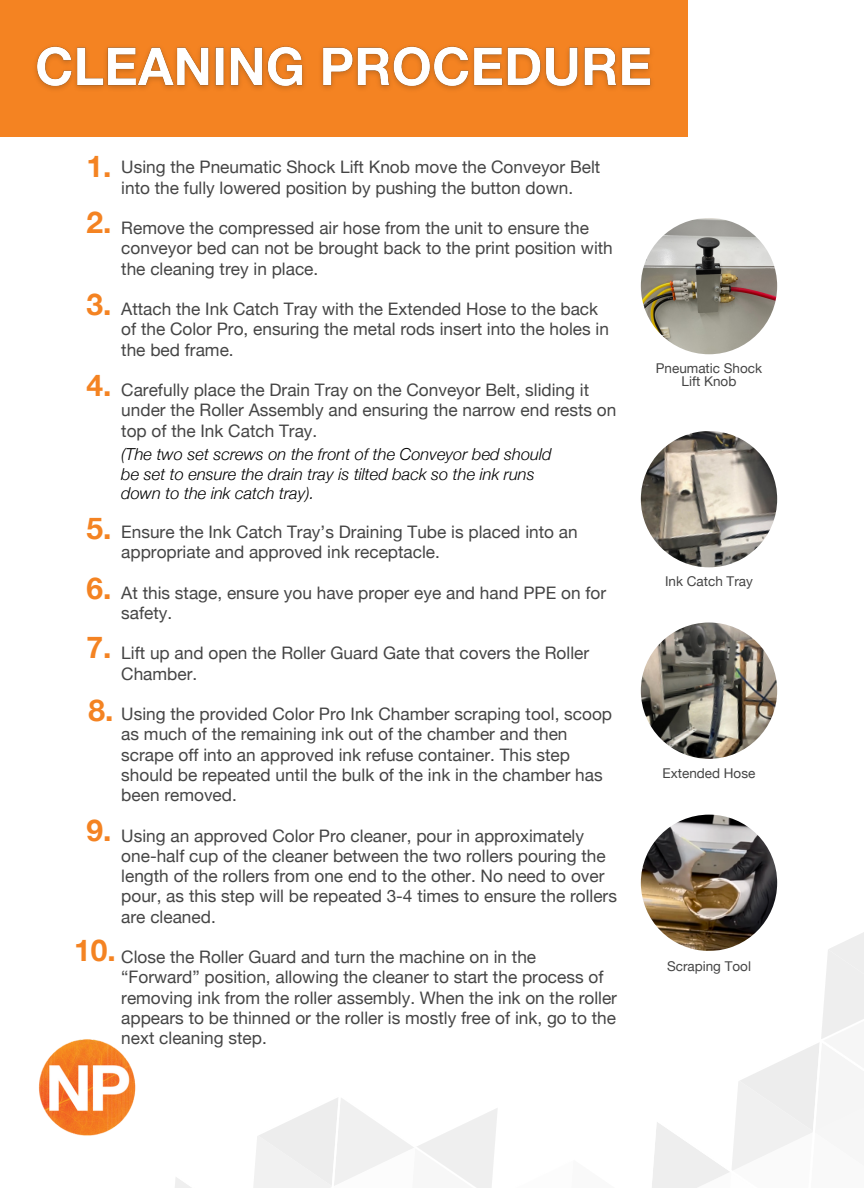
<style>
.page{position:relative;width:864px;height:1188px;background:#fff}
.page>*{position:absolute;margin:0;border:0;box-sizing:border-box;transform-origin:0 0}
.t1{font:700 30px "Helvetica Neue";color:#f48322}
.t2{font:17.25px/20.2px "Helvetica Neue";color:#454545}
.t3{font:italic 300 16.5px/19.2px "Helvetica Neue";color:#000}
.t4{font:13.5px "Helvetica Neue";color:#454545}
</style>
<div class="page">
<svg style="left:175px;top:905px;width:689px;height:283px"></svg>
<div style="left:0;top:0;width:687px;height:137px;background:#f48322"></div>
<img style="left:38px;top:1039px;width:98px;height:97px">
<img style="left:641px;top:218px;width:136px;height:136px;border-radius:50%">
<img style="left:641px;top:431px;width:136px;height:136px;border-radius:50%">
<img style="left:641px;top:623px;width:136px;height:136px;border-radius:50%">
<img style="left:641px;top:815px;width:136px;height:136px;border-radius:50%">
<img style="left:35px;top:46px;width:617px;height:44px">
<p class="t1" style="left:86px;top:148px;width:27px">1.</p>
<p class="t1" style="left:86px;top:203px;width:27px">2.</p>
<h2 class="t1" style="left:86px;top:285px;width:27px">3.</h2>
<p class="t1" style="left:86px;top:367px;width:27px">4.</p>
<h3 class="t2" style="left:121px;top:157px;width:481px">Using the Pneumatic Shock Lift Knob move the Conveyor Belt into the fully lowered position by pushing the button down.</h3>
<h3 class="t2" style="left:121px;top:218px;width:493px">Remove the compressed air hose from the unit to ensure the conveyor bed can not be brought back to the print position with the cleaning trey in place.</h3>
<h3 class="t2" style="left:121px;top:299px;width:489px">Attach the Ink Catch Tray with the Extended Hose to the back of the Color Pro, ensuring the metal rods insert into the holes in the bed frame.</h3>
<h3 class="t2" style="left:121px;top:380px;width:497px">Carefully place the Drain Tray on the Conveyor Belt, sliding it under the Roller Assembly and ensuring the narrow end rests on top of the Ink Catch Tray.</h3>
<h2 class="t3" style="left:121px;top:445px;width:432px">(The two set screws on the front of the Conveyor bed should be set to ensure the drain tray is tilted back so the ink runs down to the ink catch tray).</h2>
<h2 class="t1" style="left:86px;top:509px;width:27px">5.</h2>
<h2 class="t1" style="left:86px;top:570px;width:27px">6.</h2>
<p class="t1" style="left:86px;top:629px;width:27px">7.</p>
<h3 class="t2" style="left:121px;top:521px;width:458px">Ensure the Ink Catch Tray’s Draining Tube is placed into an appropriate and approved ink receptacle.</h3>
<h3 class="t2" style="left:121px;top:582px;width:486px">At this stage, ensure you have proper eye and hand PPE on for safety.</h3>
<h3 class="t2" style="left:121px;top:643px;width:469px">Lift up and open the Roller Guard Gate that covers the Roller<br>Chamber.</h3>
<h2 class="t2" style="left:121px;top:704px;width:492px">Using the provided Color Pro Ink Chamber scraping tool, scoop as much of the remaining ink out of the chamber and then scrape off into an approved ink refuse container. This step should be repeated until the bulk of the ink in the chamber has been removed.</h2>
<p class="t2" style="left:121px;top:825px;width:497px">Using an approved Color Pro cleaner, pour in approximately one-half cup of the cleaner between the two rollers pouring the length of the rollers from one end to the other. No need to over pour, as this step will be repeated 3-4 times to ensure the rollers are cleaned.</p>
<h2 class="t2" style="left:121px;top:947px;width:497px">Close the Roller Guard and turn the machine on in the “Forward” position, allowing the cleaner to start the process of removing ink from the roller assembly. When the ink on the roller appears to be thinned or the roller is mostly free of ink, go to the next cleaning step.</h2>
<p class="t1" style="left:89px;top:692px;width:27px">8.</p>
<h2 class="t1" style="left:86px;top:812px;width:27px">9.</h2>
<h2 class="t1" style="left:74px;top:932px;width:43px">10.</h2>
<h2 class="t4" style="left:656px;top:360px;width:108px">Pneumatic Shock</h2>
<p class="t4" style="left:682px;top:374px;width:56px">Lift Knob</p>
<p class="t4" style="left:665px;top:573px;width:89px">Ink Catch Tray</p>
<p class="t4" style="left:663px;top:765px;width:94px">Extended Hose</p>
<p class="t4" style="left:667px;top:958px;width:85px">Scraping Tool</p>
</div>
